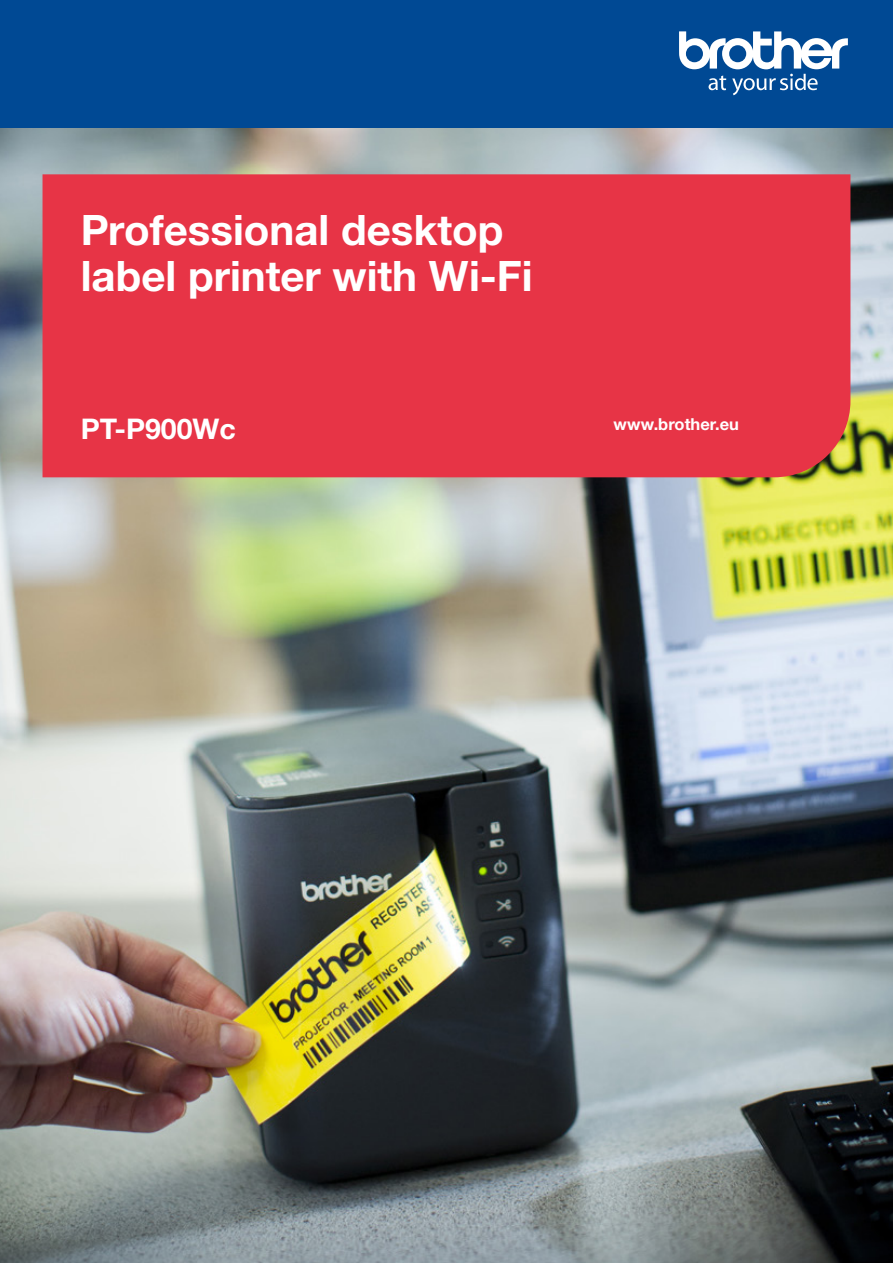
<style>
.page{position:relative;width:893px;height:1263px;background:#fff}
.page>*{position:absolute;margin:0;border:0;box-sizing:border-box;transform-origin:0 0}
.t1{font:700 42px/46.5px "Helvetica Neue LTW1 G";color:#fff}
.t2{font:700 28.5px "Helvetica Neue LTW1 G";color:#fff}
.t3{font:700 16.5px "Helvetica Neue LTW1 G";color:#fff}
</style>
<div class="page">
<img style="left:0;top:128px;width:893px;height:1135px">
<div style="left:43px;top:174px;width:807px;height:303px;background:#e73446"></div>
<div style="left:0;top:0;width:893px;height:128px;background:#004994"></div>
<svg style="left:679px;top:31px;width:169px;height:64px"></svg>
<p class="t1" style="left:81px;top:206px;width:453px">Professional desktop label printer with Wi-Fi</p>
<p class="t2" style="left:81px;top:411px;width:157px">PT-P900Wc</p>
<p class="t3" style="left:613px;top:414px;width:127px">www.brother.eu</p>
</div>
